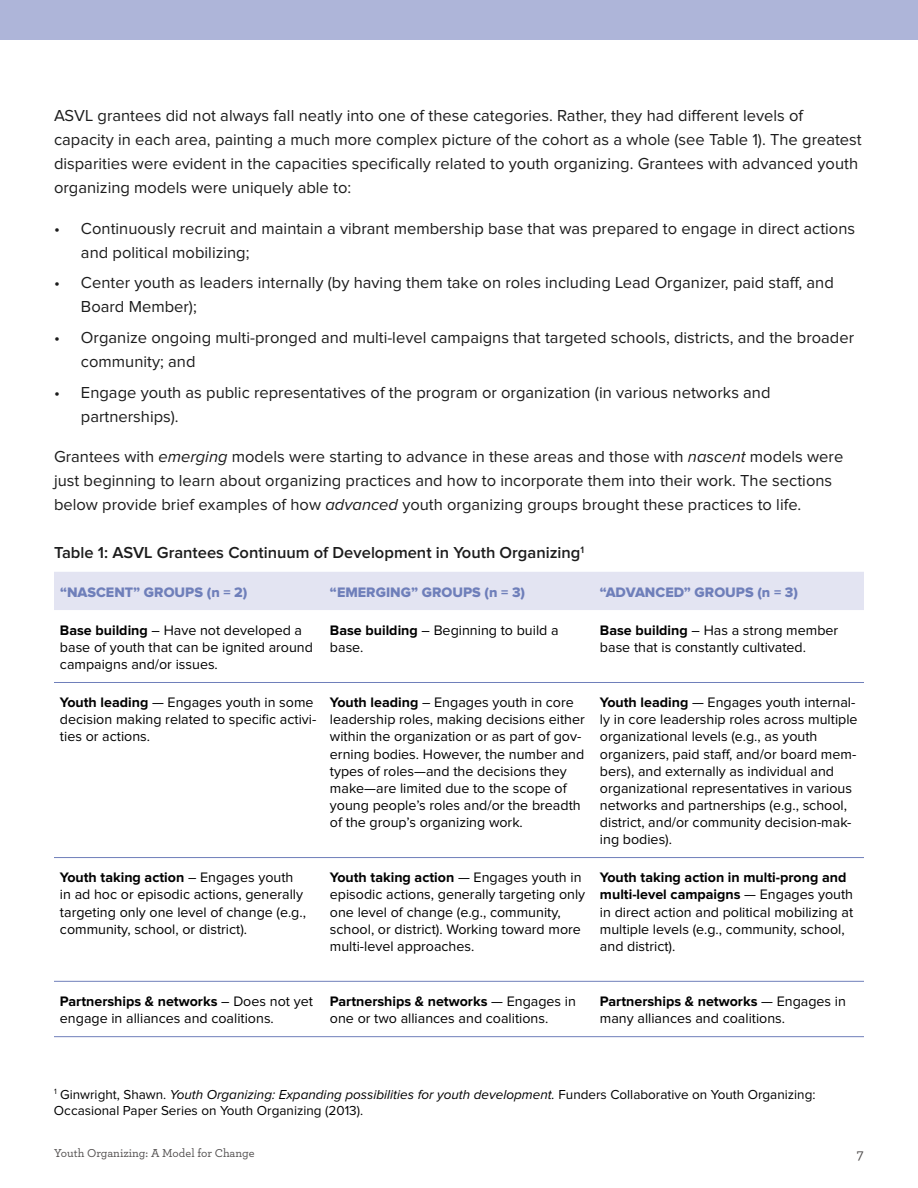
<style>
.page{position:relative;width:918px;height:1188px;background:#fff}
.page>*{position:absolute;margin:0;border:0;box-sizing:border-box;transform-origin:0 0}
.t1{font:16.5px/24px "Proxima Nova";color:#1c1c1c}
.t2{font:600 16.5px "Proxima Nova";color:#1c1c1c}
.t3{font:500 15px "Archer";color:#514e4e}
.t4{font:14.25px/17.1px "Proxima Nova";color:#000}
.t5{font:14.25px "Proxima Nova Extrabld";color:#6f7fba}
.t6{font:13.5px/16.2px "Proxima Nova";color:#000}
.t7{font:500 12px "Archer";color:#514e4e}
.s1{font-style:italic}
.s2{font-weight:700}
</style>
<div class="page">
<div style="left:0;top:0;width:918px;height:40px;background:#aeb5d9"></div>
<div style="left:54px;top:572px;width:810px;height:38px;background:#e3e4f2"></div>
<hr style="left:54px;top:682px;width:270px;height:1px;background:#6f7fba">
<hr style="left:324px;top:682px;width:270px;height:1px;background:#6f7fba">
<hr style="left:594px;top:682px;width:270px;height:1px;background:#6f7fba">
<hr style="left:54px;top:857px;width:270px;height:1px;background:#6f7fba">
<hr style="left:324px;top:857px;width:270px;height:1px;background:#6f7fba">
<hr style="left:594px;top:857px;width:270px;height:1px;background:#6f7fba">
<hr style="left:54px;top:1036px;width:270px;height:1px;background:#6f7fba">
<hr style="left:324px;top:1036px;width:270px;height:1px;background:#6f7fba">
<hr style="left:594px;top:1036px;width:270px;height:1px;background:#6f7fba">
<hr style="left:54px;top:981px;width:270px;height:1px;background:#6f7fba">
<hr style="left:324px;top:981px;width:270px;height:1px;background:#6f7fba">
<hr style="left:594px;top:981px;width:270px;height:1px;background:#6f7fba">
<p class="t1" style="left:54px;top:104px;width:809px">ASVL grantees did not always fall neatly into one of these categories. Rather, they had different levels of capacity in each area, painting a much more complex picture of the cohort as a whole (see Table 1). The greatest disparities were evident in the capacities specifically related to youth organizing. Grantees with advanced youth organizing models were uniquely able to:</p>
<p class="t1" style="left:81px;top:217px;width:776px;text-indent:-27px">• Continuously recruit and maintain a vibrant membership base that was prepared to engage in direct actions and political mobilizing;</p>
<p class="t1" style="left:81px;top:272px;width:754px;text-indent:-27px">• Center youth as leaders internally (by having them take on roles including Lead Organizer, paid staff, and<br>Board Member);</p>
<p class="t1" style="left:81px;top:326px;width:775px;text-indent:-27px">• Organize ongoing multi-pronged and multi-level campaigns that targeted schools, districts, and the broader community; and</p>
<p class="t1" style="left:81px;top:381px;width:691px;text-indent:-27px">• Engage youth as public representatives of the program or organization (in various networks and partnerships).</p>
<p class="t1" style="left:54px;top:446px;width:791px">Grantees with <span class="s1">emerging</span> models were starting to advance in these areas and those with <span class="s1">nascent</span> models were just beginning to learn about organizing practices and how to incorporate them into their work. The sections below provide brief examples of how <span class="s1">advanced</span> youth organizing groups brought these practices to life.</p>
<p class="t2" style="left:54px;top:545px;width:532px">Table 1: ASVL Grantees Continuum of Development in Youth Organizing<sup>1</sup></p>
<p class="t5" style="left:60px;top:585px;width:189px">“NASCENT” GROUPS (n = 2)</p>
<p class="t5" style="left:330px;top:585px;width:197px">“EMERGING” GROUPS (n = 3)</p>
<p class="t5" style="left:600px;top:585px;width:200px">“ADVANCED” GROUPS (n = 3)</p>
<p class="t4" style="left:60px;top:622px;width:255px"><span class="s2">Base building</span> – Have not developed a base of youth that can be ignited around campaigns and/or issues.</p>
<p class="t4" style="left:330px;top:622px;width:230px"><span class="s2">Base building</span> – Beginning to build a base.</p>
<p class="t4" style="left:600px;top:622px;width:240px"><span class="s2">Base building</span> – Has a strong member base that is constantly cultivated.</p>
<p class="t4" style="left:60px;top:695px;width:258px"><span class="s2">Youth leading</span> — Engages youth in some decision making related to specific activi&shy;ties or actions.</p>
<p class="t4" style="left:330px;top:695px;width:256px"><span class="s2">Youth leading</span> – Engages youth in core leadership roles, making decisions either within the organization or as part of gov&shy;erning bodies. However, the number and types of roles—and the decisions they make—are limited due to the scope of young people’s roles and/or the breadth of the group’s organizing work.</p>
<p class="t4" style="left:600px;top:695px;width:259px"><span class="s2">Youth leading</span> — Engages youth internal&shy;ly in core leadership roles across multiple organizational levels (e.g., as youth organizers, paid staff, and/or board mem&shy;bers), and externally as individual and organizational representatives in various networks and partnerships (e.g., school, district, and/or community decision-mak&shy;ing bodies).</p>
<p class="t4" style="left:60px;top:870px;width:248px"><span class="s2">Youth taking action</span> – Engages youth in ad hoc or episodic actions, generally targeting only one level of change (e.g., community, school, or district).</p>
<p class="t4" style="left:330px;top:870px;width:257px"><span class="s2">Youth taking action</span> — Engages youth in episodic actions, generally targeting only one level of change (e.g., community, school, or district). Working toward more multi-level approaches.</p>
<p class="t4" style="left:600px;top:870px;width:255px"><span class="s2">Youth taking action in multi-prong and multi-level campaigns</span> — Engages youth in direct action and political mobilizing at multiple levels (e.g., community, school, and district).</p>
<p class="t4" style="left:60px;top:993px;width:254px"><span class="s2">Partnerships &amp; networks</span> – Does not yet engage in alliances and coalitions.</p>
<p class="t4" style="left:330px;top:993px;width:248px"><span class="s2">Partnerships &amp; networks</span> — Engages in one or two alliances and coalitions.</p>
<p class="t4" style="left:600px;top:993px;width:248px"><span class="s2">Partnerships &amp; networks</span> — Engages in many alliances and coalitions.</p>
<p class="t6" style="left:54px;top:1087px;width:763px"><sup>1</sup> Ginwright, Shawn. <span class="s1">Youth Organizing: Expanding possibilities for youth development.</span> Funders Collaborative on Youth Organizing:<br>Occasional Paper Series on Youth Organizing (2013).</p>
<p class="t7" style="left:54px;top:1144px;width:202px">Youth Organizing: A Model for Change</p>
<p class="t3" style="left:857px;top:1144px;width:9px">7</p>
</div>
